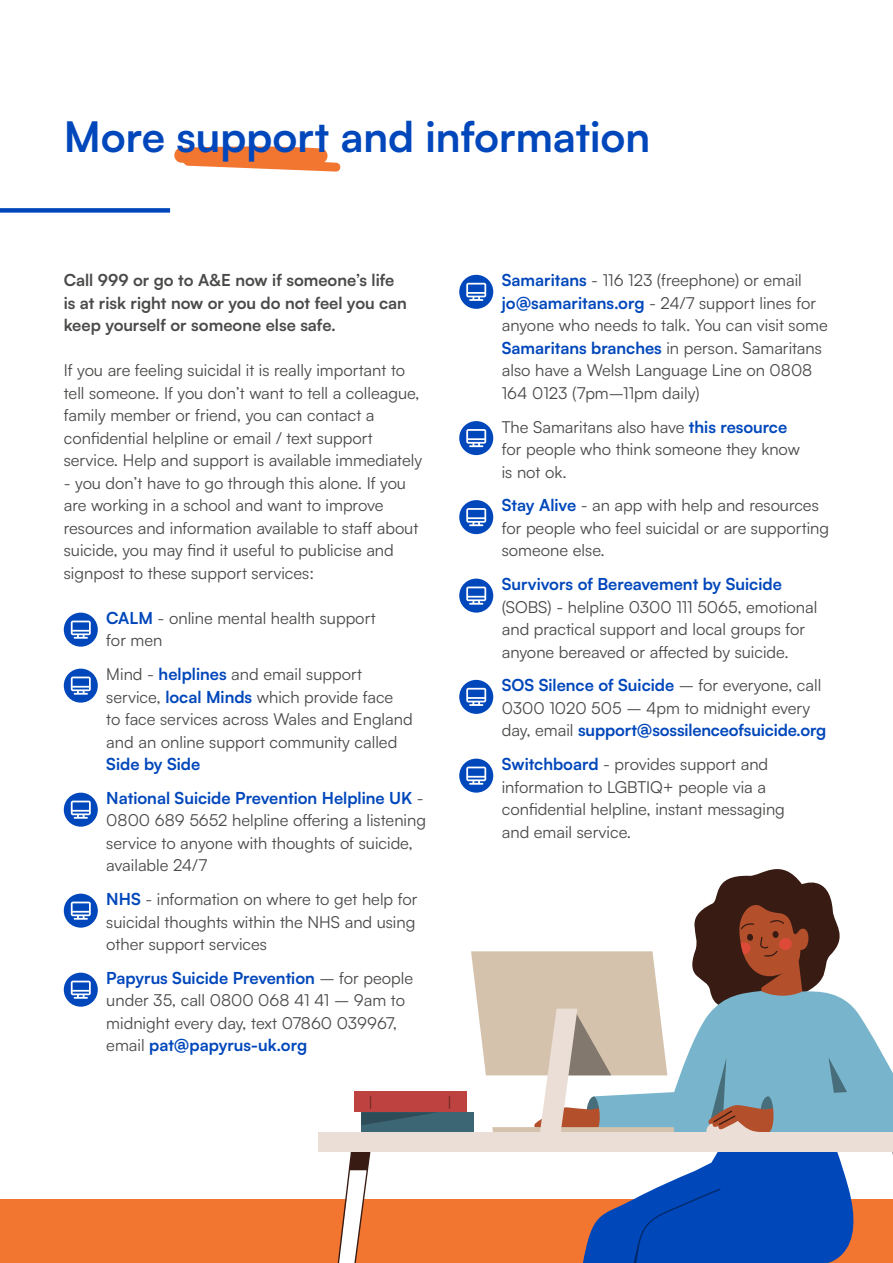
<style>
.page{position:relative;width:893px;height:1263px;background:#fff}
.page>*{position:absolute;margin:0;border:0;box-sizing:border-box;transform-origin:0 0}
.t1{font:700 42px "Satoshi";color:#0047bb}
.t2{font:16.5px/22.5px "Satoshi";color:#4a4a49}
.t3{font:700 16.5px/22.5px "Satoshi";color:#4a4a49}
.s1{font-weight:700;color:#0047bb}
</style>
<div class="page">
<svg style="left:174px;top:146px;width:166px;height:26px"></svg>
<div style="left:0;top:1199px;width:893px;height:64px;background:#f27530"></div>
<div style="left:361px;top:1112px;width:112px;height:21px;background:#3d6675"></div>
<div style="left:354px;top:1091px;width:112px;height:21px;background:#bd4240"></div>
<svg style="left:449px;top:1096px;width:1px;height:13px"></svg>
<svg style="left:361px;top:1096px;width:75px;height:29px"></svg>
<svg style="left:471px;top:869px;width:422px;height:394px"></svg>
<svg style="left:318px;top:1139px;width:53px;height:124px"></svg>
<div style="left:319px;top:1133px;width:574px;height:19px;background:#ebded6"></div>
<div style="left:0;top:208px;width:170px;height:5px;background:#0047bb"></div>
<div style="left:64px;top:613px;width:34px;height:34px;background:#0047bb;border-radius:50%"></div>
<svg style="left:71px;top:621px;width:20px;height:18px"></svg>
<div style="left:459px;top:275px;width:34px;height:34px;background:#0047bb;border-radius:50%"></div>
<svg style="left:466px;top:283px;width:20px;height:18px"></svg>
<div style="left:459px;top:421px;width:34px;height:34px;background:#0047bb;border-radius:50%"></div>
<svg style="left:466px;top:429px;width:20px;height:18px"></svg>
<div style="left:459px;top:500px;width:34px;height:34px;background:#0047bb;border-radius:50%"></div>
<svg style="left:466px;top:508px;width:20px;height:18px"></svg>
<div style="left:459px;top:579px;width:34px;height:34px;background:#0047bb;border-radius:50%"></div>
<svg style="left:466px;top:586px;width:20px;height:19px"></svg>
<div style="left:459px;top:680px;width:34px;height:34px;background:#0047bb;border-radius:50%"></div>
<svg style="left:466px;top:688px;width:20px;height:18px"></svg>
<div style="left:459px;top:759px;width:34px;height:34px;background:#0047bb;border-radius:50%"></div>
<svg style="left:466px;top:766px;width:20px;height:19px"></svg>
<div style="left:64px;top:669px;width:34px;height:34px;background:#0047bb;border-radius:50%"></div>
<svg style="left:71px;top:676px;width:20px;height:19px"></svg>
<div style="left:64px;top:793px;width:34px;height:34px;background:#0047bb;border-radius:50%"></div>
<svg style="left:71px;top:801px;width:20px;height:18px"></svg>
<div style="left:64px;top:894px;width:34px;height:34px;background:#0047bb;border-radius:50%"></div>
<svg style="left:71px;top:901px;width:20px;height:19px"></svg>
<div style="left:64px;top:973px;width:34px;height:34px;background:#0047bb;border-radius:50%"></div>
<svg style="left:71px;top:981px;width:20px;height:18px"></svg>
<p class="t1" style="left:64px;top:106px;width:588px">More support and information</p>
<p class="t3" style="left:64px;top:268px;width:345px">Call 999 or go to A&amp;E now if someone’s life is at risk right now or you do not feel you can keep yourself or someone else safe.</p>
<p class="t2" style="left:64px;top:358px;width:360px">If you are feeling suicidal it is really important to tell someone. If you don’t want to tell a colleague, family member or friend, you can contact a confidential helpline or email / text support service. Help and support is available immediately</p>
<p class="t2" style="left:64px;top:471px;width:356px">- you don’t have to go through this alone. If you are working in a school and want to improve resources and information available to staff about suicide, you may find it useful to publicise and signpost to these support services:</p>
<p class="t2" style="left:106px;top:606px;width:271px"><span class="s1">CALM</span> - online mental health support for men</p>
<p class="t2" style="left:106px;top:662px;width:308px">Mind - <span class="s1">helplines</span> and email support service, <span class="s1">local Minds</span> which provide face<br>to face services across Wales and England and an online support community called <span class="s1">Side by Side</span></p>
<p class="t2" style="left:106px;top:786px;width:321px"><span class="s1">National Suicide Prevention Helpline UK</span> - 0800 689 5652 helpline offering a listening service to anyone with thoughts of suicide, available 24/7</p>
<p class="t2" style="left:106px;top:887px;width:313px"><span class="s1">NHS</span> - information on where to get help for suicidal thoughts within the NHS and using other support services</p>
<p class="t2" style="left:106px;top:966px;width:308px"><span class="s1">Papyrus Suicide Prevention</span> – for people under 35, call 0800 068 41 41 – 9am to midnight every day, text 07860 039967, email <span class="s1">pat@papyrus-uk.org</span></p>
<p class="t2" style="left:502px;top:268px;width:327px"><span class="s1">Samaritans</span> - 116 123 (freephone) or email <span class="s1">jo@samaritans.org</span> - 24/7 support lines for anyone who needs to talk. You can visit some <span class="s1">Samaritans branches</span> in person. Samaritans also have a Welsh Language Line on 0808<br>164 0123 (7pm–11pm daily)</p>
<p class="t2" style="left:502px;top:415px;width:300px">The Samaritans also have <span class="s1">this resource </span>for people who think someone they know is not ok.</p>
<p class="t2" style="left:502px;top:493px;width:329px"><span class="s1">Stay Alive</span> - an app with help and resources for people who feel suicidal or are supporting someone else.</p>
<p class="t2" style="left:502px;top:572px;width:317px"><span class="s1">Survivors of Bereavement by Suicide </span>(SOBS) - helpline 0300 111 5065, emotional and practical support and local groups for anyone bereaved or affected by suicide.</p>
<p class="t2" style="left:502px;top:673px;width:326px"><span class="s1">SOS Silence of Suicide</span> – for everyone, call<br>0300 1020 505 – 4pm to midnight every day, email <span class="s1">support@sossilenceofsuicide.org</span></p>
<p class="t2" style="left:502px;top:752px;width:285px"><span class="s1">Switchboard</span> - provides support and information to LGBTIQ+ people via a confidential helpline, instant messaging and email service.</p>
</div>
